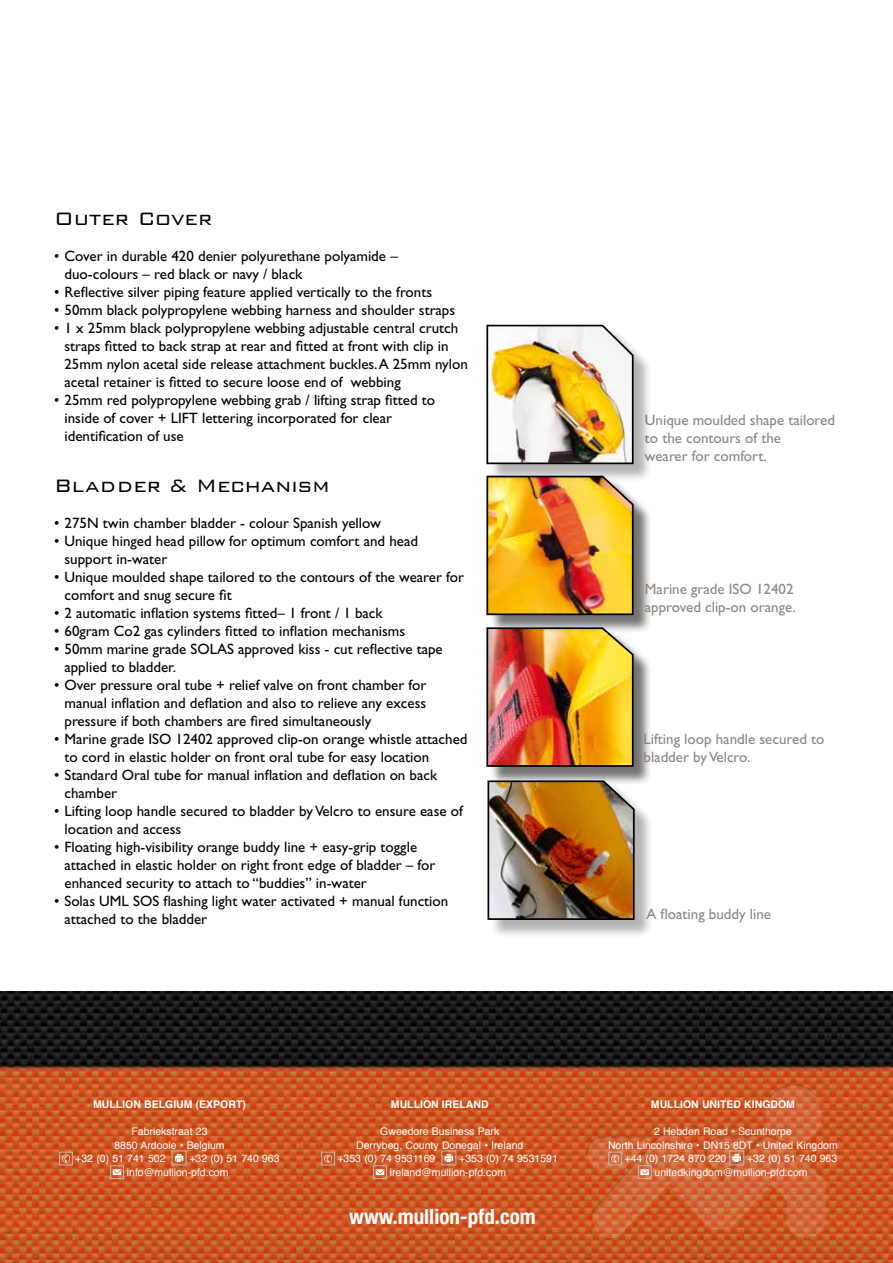
<style>
.page{position:relative;width:893px;height:1263px;background:#fff}
.page>*{position:absolute;margin:0;border:0;box-sizing:border-box;transform-origin:0 0}
.t1{font:300 24px "Bank Gothic BT";letter-spacing:-.005em;color:#000}
.t2{font:700 condensed 21px "Helvetica Neue LT Std";color:#fff}
.t3{font:15px/18px "Gill Sans Std";color:#000}
.t4{font:15px/18px "Gill Sans Std";color:#8e867e}
.t5{font:10.5px/13.5px "Helvetica";color:#fff}
.t6{font:700 10.5px "Helvetica";color:#fff}
</style>
<div class="page">
<img style="left:0;top:991px;width:893px;height:272px">
<svg style="left:586px;top:1083px;width:240px;height:145px;background:#cd5a28"></svg>
<div style="left:59px;top:1152px;width:14px;height:13px;border:1px solid #bdb9b5"></div>
<svg style="left:62px;top:1154px;width:8px;height:8px"></svg>
<svg style="left:175px;top:1154px;width:8px;height:8px"></svg>
<div style="left:111px;top:1166px;width:13px;height:13px;border:1px solid #bdb9b5"></div>
<svg style="left:113px;top:1169px;width:8px;height:6px"></svg>
<div style="left:322px;top:1152px;width:13px;height:13px;border:1px solid #bdb9b5"></div>
<svg style="left:324px;top:1154px;width:8px;height:8px"></svg>
<svg style="left:445px;top:1154px;width:8px;height:8px"></svg>
<div style="left:373px;top:1166px;width:14px;height:13px;border:1px solid #bdb9b5"></div>
<svg style="left:376px;top:1169px;width:8px;height:6px"></svg>
<svg style="left:581px;top:1131px;width:244px;height:114px;background:#cf6232"></svg>
<div style="left:489px;top:630px;width:163px;height:155px;background:#000;opacity:.55"></div>
<img style="left:486px;top:627px;width:148px;height:141px">
<div style="left:489px;top:478px;width:163px;height:156px;background:#000;opacity:.55"></div>
<img style="left:486px;top:475px;width:148px;height:141px">
<div style="left:489px;top:327px;width:163px;height:156px;background:#000;opacity:.3"></div>
<img style="left:486px;top:324px;width:148px;height:141px">
<div style="left:490px;top:783px;width:163px;height:155px;background:#000;opacity:.3"></div>
<img style="left:487px;top:779px;width:148px;height:142px">
<h1 class="t1" style="left:54px;top:206px;width:160px">Outer C over</h1>
<p class="t3" style="left:64px;top:247px;width:335px;text-indent:-10px">• Cover in durable 420 denier polyurethane polyamide – duo-colours – red black or navy / black</p>
<p class="t3" style="left:54px;top:283px;width:380px">• Reflective silver piping feature applied vertically to the fronts</p>
<p class="t3" style="left:54px;top:301px;width:403px">• 50mm black polypropylene webbing harness and shoulder straps</p>
<p class="t3" style="left:64px;top:319px;width:405px;text-indent:-10px">• 1 x 25mm black polypropylene webbing adjustable central crutch straps fitted to back strap at rear and fitted at front with clip in 25mm nylon acetal side release attachment buckles.A 25mm nylon acetal retainer is fitted to secure loose end of webbing</p>
<p class="t3" style="left:64px;top:391px;width:372px;text-indent:-10px">• 25mm red polypropylene webbing grab / lifting strap fitted to inside of cover + LIFT lettering incorporated for clear identification of use</p>
<h1 class="t1" style="left:54px;top:473px;width:277px">Bladder &amp; Mechanism</h1>
<p class="t3" style="left:54px;top:514px;width:329px">• 275N twin chamber bladder - colour Spanish yellow</p>
<p class="t3" style="left:64px;top:532px;width:355px;text-indent:-10px">• Unique hinged head pillow for optimum comfort and head support in-water</p>
<p class="t3" style="left:64px;top:568px;width:401px;text-indent:-10px">• Unique moulded shape tailored to the contours of the wearer for comfort and snug secure fit</p>
<p class="t3" style="left:54px;top:604px;width:330px">• 2 automatic inflation systems fitted– 1 front / 1 back</p>
<p class="t3" style="left:54px;top:622px;width:353px">• 60gram Co2 gas cylinders fitted to inflation mechanisms</p>
<p class="t3" style="left:64px;top:640px;width:380px;text-indent:-10px">• 50mm marine grade SOLAS approved kiss - cut reflective tape applied to bladder.</p>
<p class="t3" style="left:64px;top:676px;width:363px;text-align:justify;text-indent:-10px">• Over pressure oral tube + relief valve on front chamber for manual inflation and deflation and also to relieve any excess pressure if both chambers are fired simultaneously</p>
<p class="t3" style="left:64px;top:730px;width:404px;text-indent:-10px">• Marine grade ISO 12402 approved clip-on orange whistle attached to cord in elastic holder on front oral tube for easy location</p>
<p class="t3" style="left:64px;top:766px;width:374px;text-indent:-10px">• Standard Oral tube for manual inflation and deflation on back chamber</p>
<p class="t3" style="left:64px;top:802px;width:400px;text-indent:-10px">• Lifting loop handle secured to bladder byVelcro to ensure ease of location and access</p>
<p class="t3" style="left:64px;top:838px;width:372px;text-indent:-10px">• Floating high-visibility orange buddy line + easy-grip toggle attached in elastic holder on right front edge of bladder – for enhanced security to attach to “buddies” in-water</p>
<p class="t3" style="left:64px;top:892px;width:385px;text-indent:-10px">• Solas UML SOS flashing light water activated + manual function attached to the bladder</p>
<p class="t4" style="left:645px;top:411px;width:192px">Unique moulded shape tailored to the contours of the<br>wearer for comfort.</p>
<p class="t4" style="left:645px;top:580px;width:152px">Marine grade ISO 12402 approved clip-on orange.</p>
<p class="t4" style="left:643px;top:730px;width:182px">Lifting loop handle secured to bladder byVelcro.</p>
<p class="t4" style="left:646px;top:905px;width:126px">A floating buddy line</p>
<p class="t6" style="left:93px;top:1096px;width:154px">MULLION BELGIUM (EXPORT)</p>
<p class="t5" style="left:131px;top:1125px;width:78px">Fabriekstraat 23</p>
<p class="t5" style="left:114px;top:1138px;width:112px">8850 Ardooie • Belgium</p>
<p class="t5" style="left:75px;top:1152px;width:92px">+32 (0) 51 741 502</p>
<p class="t5" style="left:127px;top:1152px;width:154px;text-indent:63px">+32 (0) 51 740 963 info@mullion-pfd.com</p>
<p class="t6" style="left:391px;top:1096px;width:99px">MULLION IRELAND</p>
<p class="t5" style="left:380px;top:1125px;width:121px">Gweedore Business Park</p>
<p class="t5" style="left:356px;top:1138px;width:169px">Derrybeg, County Donegal • Ireland</p>
<p class="t5" style="left:337px;top:1152px;width:99px">+353 (0) 74 9531169</p>
<p class="t5" style="left:390px;top:1152px;width:170px;text-indent:69px">+353 (0) 74 9531591 ireland@mullion-pfd.com</p>
<h2 class="t2" style="left:349px;top:1204px;width:188px">www.mullion-pfd.com</h2>
<p class="t6" style="left:651px;top:1096px;width:146px">MULLION UNITED KINGDOM</p>
<p class="t5" style="left:654px;top:1125px;width:139px">2 Hebden Road • Scunthorpe</p>
<p class="t5" style="left:608px;top:1138px;width:231px">North Lincolnshire • DN15 8DT • United Kingdom</p>
<p class="t5" style="left:624px;top:1152px;width:103px">+44 (0) 1724 870 220</p>
<p class="t5" style="left:655px;top:1152px;width:184px;text-indent:92px">+32 (0) 51 740 963 unitedkingdom@mullion-pfd.com</p>
</div>
